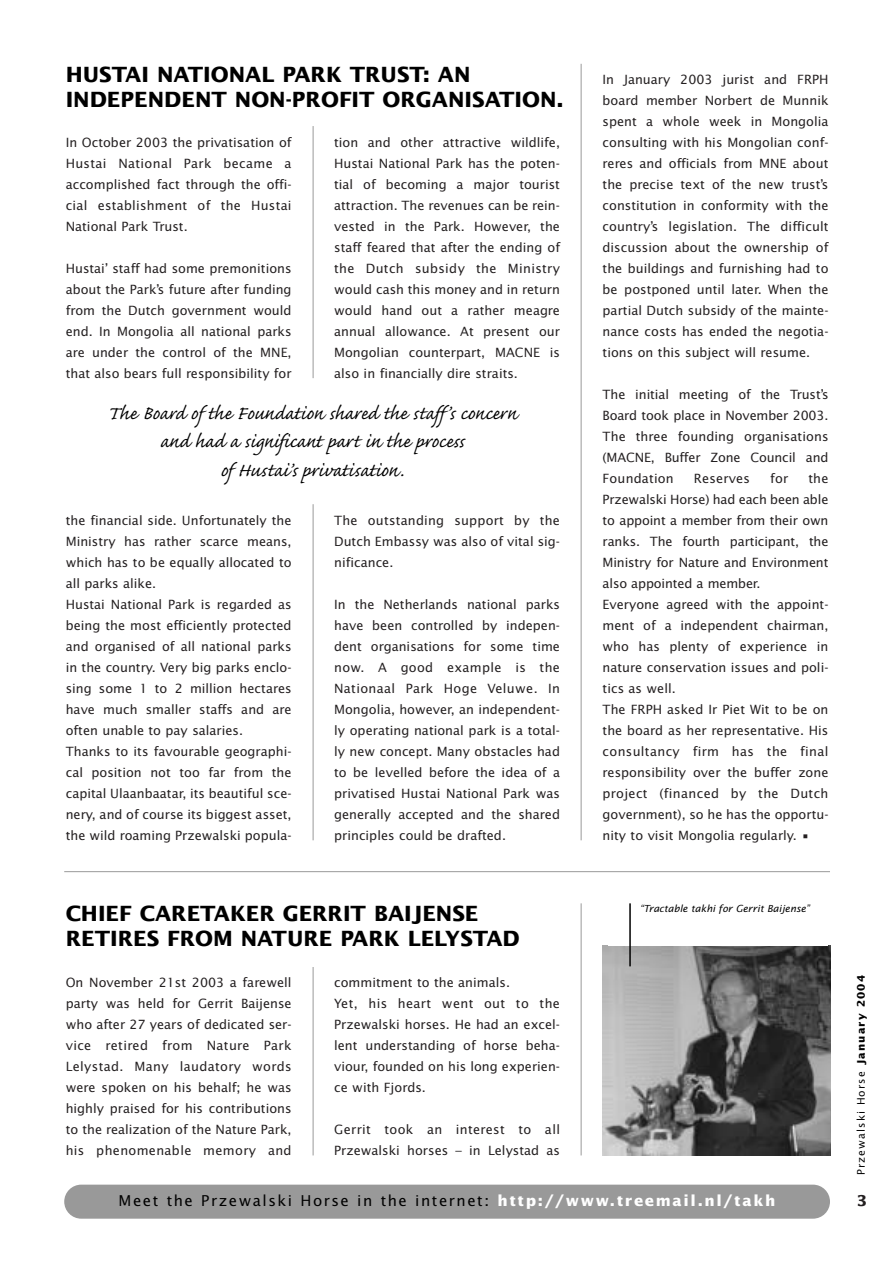
<style>
.page{position:relative;width:893px;height:1262px;background:#fff}
.page>*{position:absolute;margin:0;border:0;box-sizing:border-box;transform-origin:0 0}
.t1{font:24px/28.8px "Caflisch Script";color:#000;text-align:center}
.t2{font:700 21px/25.2px "Lucida Sans";color:#000}
.t3{font:15px "Lucida Sans";letter-spacing:.1em;color:#000}
.t4{font:700 15px "Lucida";color:#231f20}
.t5{font:12.75px/21px "Lucida Sans";color:#231f20;text-align:justify}
.t6{font:10.5px "Lucida Sans";letter-spacing:.1em;color:#000}
.t7{font:italic 9.75px "Lucida Sans";color:#000}
.s1{font-weight:700;color:#fff}
.s2{font-weight:700}
</style>
<div class="page">
<div style="left:64px;top:1184px;width:766px;height:34px;background:#999;border-radius:17px"></div>
<hr style="left:313px;top:126px;width:1px;height:252px;background:#999">
<hr style="left:64px;top:871px;width:766px;height:1px;background:#999">
<hr style="left:580px;top:64px;width:1px;height:776px;background:#999">
<hr style="left:580px;top:903px;width:1px;height:252px;background:#999">
<hr style="left:313px;top:504px;width:1px;height:336px;background:#999">
<hr style="left:313px;top:966px;width:1px;height:189px;background:#999">
<img style="left:602px;top:945px;width:228px;height:210px">
<hr style="left:629px;top:903px;width:1px;height:63px;background:#000">
<h2 class="t2" style="left:66px;top:63px;width:499px">HUSTAI NATIONAL PARK TRUST: AN<br>INDEPENDENT NON-PROFIT ORGANISATION.</h2>
<p class="t5" style="left:66px;top:133px;width:227px">In October 2003 the privatisation of Hustai National Park became a accomplished fact through the offi&shy;cial establishment of the Hustai National Park Trust.</p>
<p class="t5" style="left:66px;top:259px;width:227px">Hustai’ staff had some premonitions about the Park’s future after funding from the Dutch government would end. In Mongolia all national parks are under the control of the MNE, that also bears full responsibility for</p>
<p class="t5" style="left:334px;top:133px;width:227px">tion and other attractive wildlife, Hustai National Park has the poten&shy;tial of becoming a major tourist attraction. The revenues can be rein&shy;vested in the Park. However, the staff feared that after the ending of the Dutch subsidy the Ministry would cash this money and in return would hand out a rather meagre annual allowance. At present our Mongolian counterpart, MACNE is also in financially dire straits.</p>
<h1 class="t1" style="left:107px;top:400px;width:411px">The Board of the Foundation shared the staff’s concern and had a significant part in the process<br>of Hustai’s privatisation.</h1>
<p class="t5" style="left:66px;top:511px;width:227px;text-align:left">the financial side. Unfortunately the Ministry has rather scarce means, which has to be equally allocated to all parks alike.<br>Hustai National Park is regarded as being the most efficiently protected and organised of all national parks in the country. Very big parks enclo&shy;sing some 1 to 2 million hectares have much smaller staffs and are often unable to pay salaries.<br>Thanks to its favourable geographi&shy;cal position not too far from the capital Ulaanbaatar, its beautiful sce&shy;nery, and of course its biggest asset, the wild roaming Przewalski popula-</p>
<p class="t5" style="left:334px;top:511px;width:227px">The outstanding support by the Dutch Embassy was also of vital sig&shy;nificance.</p>
<p class="t5" style="left:334px;top:595px;width:227px">In the Netherlands national parks have been controlled by indepen&shy;dent organisations for some time now. A good example is the Nationaal Park Hoge Veluwe. In Mongolia, however, an independent&shy;ly operating national park is a total&shy;ly new concept. Many obstacles had to be levelled before the idea of a privatised Hustai National Park was generally accepted and the shared principles could be drafted.</p>
<p class="t5" style="left:602px;top:70px;width:227px">In January 2003 jurist and FRPH board member Norbert de Munnik spent a whole week in Mongolia consulting with his Mongolian conf&shy;reres and officials from MNE about the precise text of the new trust’s constitution in conformity with the country’s legislation. The difficult discussion about the ownership of the buildings and furnishing had to be postponed until later. When the partial Dutch subsidy of the mainte&shy;nance costs has ended the negotia&shy;tions on this subject will resume.</p>
<p class="t5" style="left:602px;top:385px;width:227px">The initial meeting of the Trust’s Board took place in November 2003.<br>The three founding organisations (MACNE, Buffer Zone Council and Foundation</p>
<p class="t5" style="left:694px;top:469px;width:58px">Reserves</p>
<p class="t5" style="left:770px;top:469px;width:20px">for</p>
<p class="t5" style="left:602px;top:469px;width:227px;text-align:left;text-indent:206px">the<br>Przewalski Horse) had each been able to appoint a member from their own ranks. The fourth participant, the<br>Ministry for Nature and Environment also appointed a member.<br>Everyone agreed with the appoint&shy;ment of a independent chairman, who has plenty of experience in nature conservation issues and poli&shy;tics as well.<br>The FRPH asked Ir Piet Wit to be on the board as her representative. His consultancy firm has the final responsibility over the buffer zone project (financed by the Dutch government), so he has the opportu&shy;nity to visit Mongolia regularly. •</p>
<h2 class="t2" style="left:66px;top:902px;width:455px">CHIEF CARETAKER GERRIT BAIJENSE<br>RETIRES FROM NATURE PARK LELYSTAD</h2>
<p class="t7" style="left:640px;top:905px;width:171px">“Tractable takhi for Gerrit Baijense”</p>
<p class="t5" style="left:66px;top:973px;width:227px">On November 21st 2003 a farewell party was held for Gerrit Baijense who after 27 years of dedicated ser&shy;vice retired from Nature Park Lelystad. Many laudatory words were spoken on his behalf; he was highly praised for his contributions to the realization of the Nature Park, his phenomenable memory and</p>
<p class="t5" style="left:334px;top:973px;width:227px;text-align:left">commitment to the animals.<br>Yet, his heart went out to the<br>Przewalski horses. He had an excel&shy;lent understanding of horse beha&shy;viour, founded on his long experien&shy;ce with Fjords.</p>
<p class="t5" style="left:334px;top:1120px;width:227px">Gerrit took an interest to all<br>Przewalski horses – in Lelystad as</p>
<p class="t3" style="left:119px;top:1194px;width:658px">Meet the Przewalski Horse in the internet: <span class="s1">http://www.treemail.nl/takh</span></p>
<p class="t6" style="left:856px;top:1174px;width:201px;rotate:-90deg">Przewalski Horse <span class="s2">January 2004</span></p>
<p class="t4" style="left:856px;top:1194px;width:12px">3</p>
</div>
